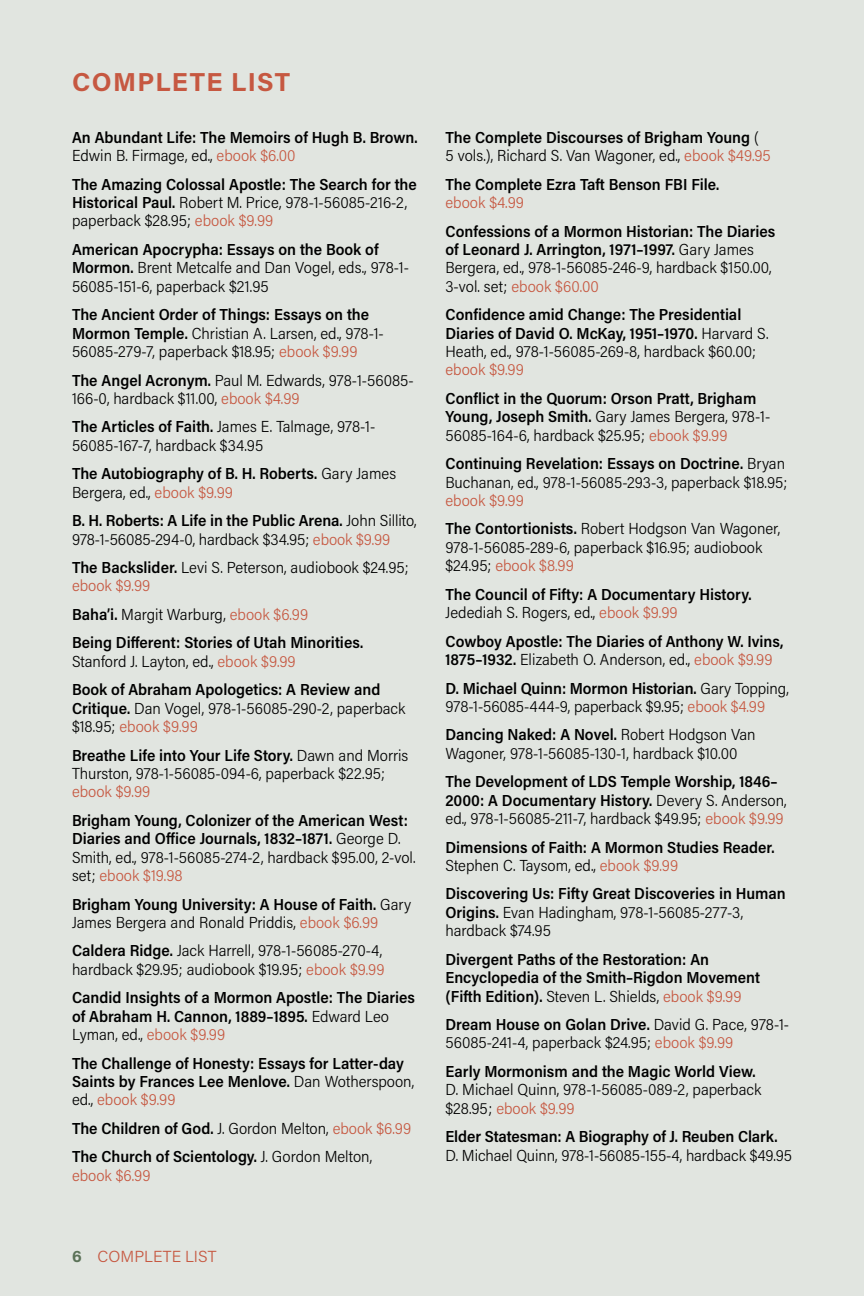
<style>
.page{position:relative;width:864px;height:1296px;background:#e1e5e0}
.page>*{position:absolute;margin:0;border:0;box-sizing:border-box;transform-origin:0 0}
.t1{font:700 26px "Acumin Pro";letter-spacing:.05em;color:#c65841}
.t2{font:600 16px/18.4px "Acumin Pro Semi Cond";color:#000}
.t3{font:300 16px/18.4px "Acumin Pro Semi Cond";color:#000}
.t4{font:300 16px "Acumin Pro Semi Cond";color:#c65841}
.t5{font:300 16px "Acumin Pro";color:#c65841}
.s1{font-weight:300}
.s2{font-weight:300;color:#c65841}
.s3{font-weight:600}
.s4{color:#c65841}
.s5{font-weight:700;color:#5b7258}
</style>
<div class="page">
<h1 class="t1" style="left:72px;top:64px;width:219px">COMPLETE LIST</h1>
<p class="t2" style="left:72px;top:127px;width:347px">An Abundant Life: The Memoirs of Hugh B. Brown.<br><span class="s1">Edwin B. Firmage, ed.,</span> <span class="s2">ebook $6.00</span></p>
<p class="t2" style="left:72px;top:174px;width:346px">The Amazing Colossal Apostle: The Search for the<br>Historical Paul. <span class="s1">Robert M. Price, 978-1-56085-216-2, paperback $28.95;</span> <span class="s2">ebook $9.99</span></p>
<p class="t3" style="left:72px;top:240px;width:338px"><span class="s3">American Apocrypha: Essays on the Book of<br>Mormon.</span> Brent Metcalfe and Dan Vogel, eds., 978-1-<br>56085-151-6, paperback $21.95</p>
<p class="t3" style="left:72px;top:305px;width:313px"><span class="s3">The Ancient Order of Things: Essays on the<br>Mormon Temple.</span> Christian A. Larsen, ed., 978-1-<br>56085-279-7, paperback $18.95; <span class="s4">ebook $9.99</span></p>
<p class="t3" style="left:72px;top:370px;width:343px"><span class="s3">The Angel Acronym.</span> Paul M. Edwards, 978-1-56085-<br>166-0, hardback $11.00, <span class="s4">ebook $4.99</span></p>
<p class="t3" style="left:72px;top:417px;width:305px"><span class="s3">The Articles of Faith.</span> James E. Talmage, 978-1-<br>56085-167-7, hardback $34.95</p>
<p class="t2" style="left:72px;top:464px;width:326px">The Autobiography of B. H. Roberts. <span class="s1">Gary James<br>Bergera, ed.,</span> <span class="s2">ebook $9.99</span></p>
<p class="t3" style="left:72px;top:511px;width:346px"><span class="s3">B. H. Roberts: A Life in the Public Arena.</span> John Sillito,<br>978-1-56085-294-0, hardback $34.95; <span class="s4">ebook $9.99</span></p>
<p class="t3" style="left:72px;top:558px;width:338px"><span class="s3">The Backslider.</span> Levi S. Peterson, audiobook $24.95; <span class="s4">ebook $9.99</span></p>
<p class="t2" style="left:72px;top:599px;width:293px;line-height:28.4px">Baha’i. <span class="s1">Margit Warburg,</span> <span class="s2">ebook $6.99<br></span>Being Different: Stories of Utah Minorities.</p>
<p class="t2" style="left:72px;top:646px;width:310px;line-height:28.4px"><span class="s1">Stanford J. Layton, ed.,</span> <span class="s2">ebook $9.99<br></span>Book of Abraham Apologetics: A Review and</p>
<p class="t3" style="left:72px;top:698px;width:335px"><span class="s3">Critique.</span> Dan Vogel, 978-1-56085-290-2, paperback $18.95; <span class="s4">ebook $9.99</span></p>
<p class="t3" style="left:72px;top:745px;width:338px"><span class="s3">Breathe Life into Your Life Story.</span> Dawn and Morris<br>Thurston, 978-1-56085-094-6, paperback $22.95;</p>
<p class="t4" style="left:72px;top:781px;width:80px">ebook $9.99</p>
<p class="t2" style="left:72px;top:810px;width:345px">Brigham Young, Colonizer of the American West:<br>Diaries and Office Journals, 1832–1871. <span class="s1">George D.<br>Smith, ed., 978-1-56085-274-2, hardback $95.00, 2-vol. set;</span> <span class="s2">ebook $19.98</span></p>
<p class="t2" style="left:72px;top:894px;width:341px">Brigham Young University: A House of Faith. <span class="s1">Gary<br>James Bergera and Ronald Priddis,</span> <span class="s2">ebook $6.99</span></p>
<p class="t3" style="left:72px;top:941px;width:314px"><span class="s3">Caldera Ridge.</span> Jack Harrell, 978-1-56085-270-4, hardback $29.95; audiobook $19.95; <span class="s4">ebook $9.99</span></p>
<p class="t2" style="left:72px;top:988px;width:345px">Candid Insights of a Mormon Apostle: The Diaries of Abraham H. Cannon, 1889–1895. <span class="s1">Edward Leo<br>Lyman, ed.,</span> <span class="s2">ebook $9.99</span></p>
<p class="t2" style="left:72px;top:1053px;width:344px">The Challenge of Honesty: Essays for Latter-day<br>Saints by Frances Lee Menlove. <span class="s1">Dan Wotherspoon, ed.,</span> <span class="s2">ebook $9.99</span></p>
<p class="t2" style="left:72px;top:1113px;width:341px;line-height:28.4px">The Children of God. <span class="s1">J. Gordon Melton,</span> <span class="s2">ebook $6.99<br></span>The Church of Scientology. <span class="s1">J. Gordon Melton,</span></p>
<p class="t4" style="left:72px;top:1164px;width:80px">ebook $6.99</p>
<p class="t5" style="left:72px;top:1245px;width:146px"><span class="s5">6</span> COMPLETE LIST</p>
<p class="t2" style="left:446px;top:127px;width:327px">The Complete Discourses of Brigham Young <span class="s1">(<br>5 vols.), Richard S. Van Wagoner, ed.,</span> <span class="s2">ebook $49.95</span></p>
<p class="t2" style="left:446px;top:174px;width:275px">The Complete Ezra Taft Benson FBI File.</p>
<p class="t4" style="left:446px;top:191px;width:80px">ebook $4.99</p>
<p class="t2" style="left:446px;top:221px;width:331px">Confessions of a Mormon Historian: The Diaries of Leonard J. Arrington, 1971–1997. <span class="s1">Gary James Bergera, ed., 978-1-56085-246-9, hardback $150.00, 3-vol. set;</span> <span class="s2">ebook $60.00</span></p>
<p class="t2" style="left:446px;top:305px;width:325px">Confidence amid Change: The Presidential<br>Diaries of David O. McKay, 1951–1970. <span class="s1">Harvard S.<br>Heath, ed., 978-1-56085-269-8, hardback $60.00;</span></p>
<p class="t4" style="left:446px;top:359px;width:80px">ebook $9.99</p>
<p class="t2" style="left:446px;top:388px;width:326px">Conflict in the Quorum: Orson Pratt, Brigham<br>Young, Joseph Smith. <span class="s1">Gary James Bergera, 978-1-<br>56085-164-6, hardback $25.95;</span> <span class="s2">ebook $9.99</span></p>
<p class="t3" style="left:446px;top:454px;width:343px"><span class="s3">Continuing Revelation: Essays on Doctrine.</span> Bryan<br>Buchanan, ed., 978-1-56085-293-3, paperback $18.95;</p>
<p class="t3" style="left:446px;top:486px;width:336px;line-height:28.4px"><span class="s4">ebook $9.99<br></span><span class="s3">The Contortionists.</span> Robert Hodgson Van Wagoner,</p>
<p class="t3" style="left:446px;top:537px;width:318px">978-1-56085-289-6, paperback $16.95; audiobook $24.95; <span class="s4">ebook $8.99</span></p>
<p class="t2" style="left:446px;top:584px;width:307px">The Council of Fifty: A Documentary History.<br><span class="s1">Jedediah S. Rogers, ed.,</span> <span class="s2">ebook $9.99</span></p>
<p class="t2" style="left:446px;top:631px;width:340px">Cowboy Apostle: The Diaries of Anthony W. Ivins,<br>1875–1932. <span class="s1">Elizabeth O. Anderson, ed.,</span> <span class="s2">ebook $9.99</span></p>
<p class="t3" style="left:446px;top:678px;width:345px"><span class="s3">D. Michael Quinn: Mormon Historian.</span> Gary Topping,<br>978-1-56085-444-9, paperback $9.95; <span class="s4">ebook $4.99</span></p>
<p class="t3" style="left:446px;top:725px;width:312px"><span class="s3">Dancing Naked: A Novel.</span> Robert Hodgson Van<br>Wagoner, 978-1-56085-130-1, hardback $10.00</p>
<p class="t2" style="left:446px;top:772px;width:343px">The Development of LDS Temple Worship, 1846–<br>2000: A Documentary History. <span class="s1">Devery S. Anderson, ed., 978-1-56085-211-7, hardback $49.95;</span> <span class="s2">ebook $9.99</span></p>
<p class="t2" style="left:446px;top:837px;width:331px">Dimensions of Faith: A Mormon Studies Reader.<br><span class="s1">Stephen C. Taysom, ed.,</span> <span class="s2">ebook $9.99</span></p>
<p class="t2" style="left:446px;top:884px;width:342px">Discovering Us: Fifty Great Discoveries in Human<br>Origins. <span class="s1">Evan Hadingham, 978-1-56085-277-3, hardback $74.95</span></p>
<p class="t2" style="left:446px;top:949px;width:316px">Divergent Paths of the Restoration: An<br>Encyclopedia of the Smith–Rigdon Movement (Fifth Edition). <span class="s1">Steven L. Shields,</span> <span class="s2">ebook $9.99</span></p>
<p class="t3" style="left:446px;top:1015px;width:345px"><span class="s3">Dream House on Golan Drive.</span> David G. Pace, 978-1-<br>56085-241-4, paperback $24.95; <span class="s4">ebook $9.99</span></p>
<p class="t2" style="left:446px;top:1061px;width:312px">Early Mormonism and the Magic World View.</p>
<p class="t3" style="left:446px;top:1080px;width:317px">D. Michael Quinn, 978-1-56085-089-2, paperback $28.95; <span class="s4">ebook $9.99</span></p>
<p class="t2" style="left:446px;top:1127px;width:334px">Elder Statesman: A Biography of J. Reuben Clark.</p>
<p class="t3" style="left:446px;top:1145px;width:348px">D. Michael Quinn, 978-1-56085-155-4, hardback $49.95</p>
</div>
